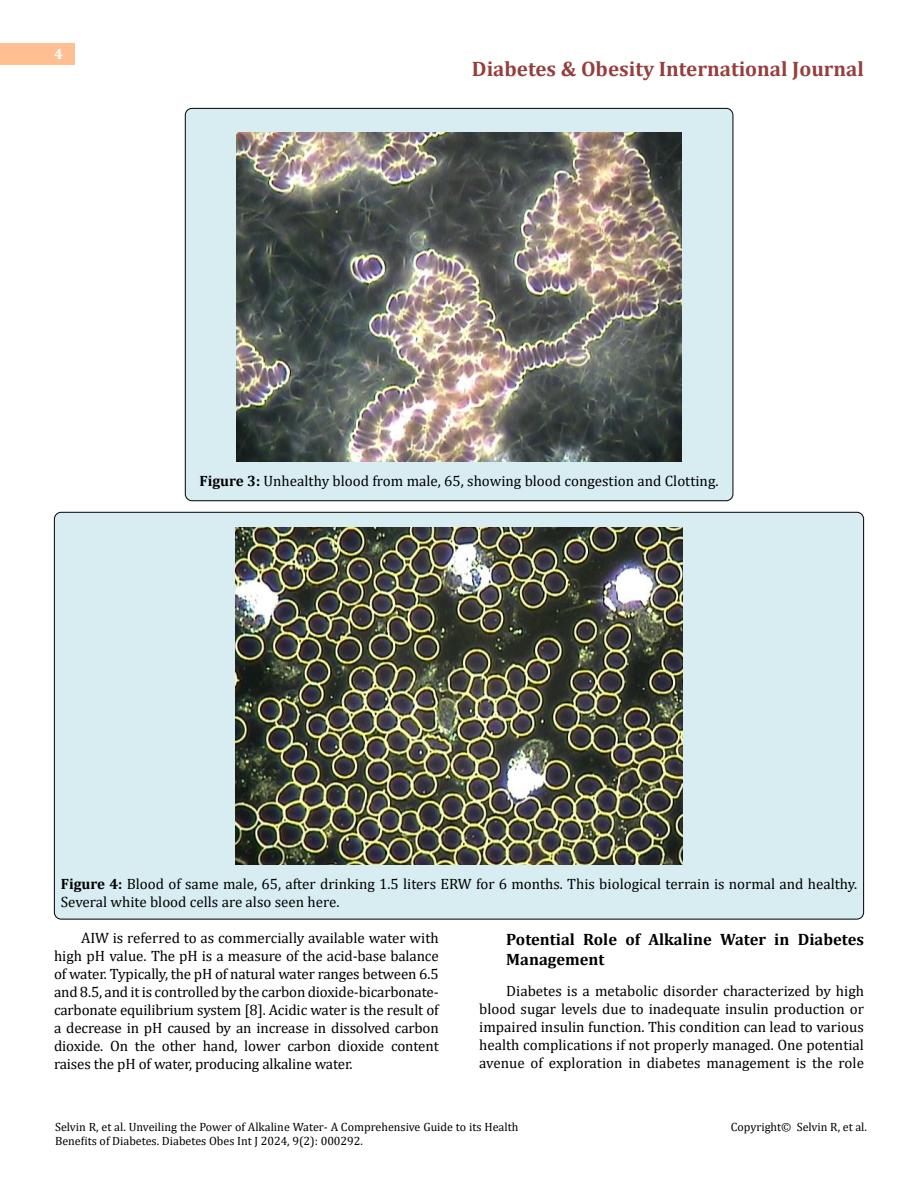
<style>
.page{position:relative;width:918px;height:1188px;background:#fff}
.page>*{position:absolute;margin:0;border:0;box-sizing:border-box;transform-origin:0 0}
.t1{font:700 21px "Cambria";color:#953f3c}
.t2{font:700 16.5px/19.8px "Cambria";color:#000}
.t3{font:15px/18px "Cambria";color:#000;text-align:justify}
.t4{font:700 15px "Cambria";color:#fff}
.t5{font:12px/14.4px "Cambria";color:#000}
.s1{font-weight:700}
</style>
<div class="page">
<div style="left:0;top:43px;width:75px;height:21px;background:#ffbf91"></div>
<div style="left:185px;top:108px;width:548px;height:393px;background:#d8edf2;border-radius:7px"></div>
<div style="left:54px;top:512px;width:810px;height:407px;background:#d8edf2;border-radius:7px"></div>
<img style="left:236px;top:132px;width:446px;height:329px">
<img style="left:236px;top:528px;width:446px;height:336px">
<p class="t4" style="left:54px;top:44px;width:10px">4</p>
<h1 class="t1" style="left:472px;top:54px;width:394px">Diabetes &amp; Obesity International Journal</h1>
<p class="t3" style="left:199px;top:472px;width:521px"><span class="s1">Figure 3:</span> Unhealthy blood from male, 65, showing blood congestion and Clotting.</p>
<p class="t3" style="left:61px;top:875px;width:798px"><span class="s1">Figure 4:</span> Blood of same male, 65, after drinking 1.5 liters ERW for 6 months. This biological terrain is normal and healthy.<br>Several white blood cells are also seen here.</p>
<p class="t3" style="left:54px;top:929px;width:386px;text-indent:27px">AIW is referred to as commercially available water with high pH value. The pH is a measure of the acid-base balance of water. Typically, the pH of natural water ranges between 6.5 and 8.5, and it is controlled by the carbon dioxide-bicarbonate&shy;carbonate equilibrium system [8]. Acidic water is the result of a decrease in pH caused by an increase in dissolved carbon dioxide. On the other hand, lower carbon dioxide content raises the pH of water, producing alkaline water.</p>
<p class="t2" style="left:506px;top:929px;width:359px">Potential Role of Alkaline Water in Diabetes<br>Management</p>
<p class="t3" style="left:479px;top:982px;width:386px;text-indent:27px">Diabetes is a metabolic disorder characterized by high blood sugar levels due to inadequate insulin production or impaired insulin function. This condition can lead to various health complications if not properly managed. One potential avenue of exploration in diabetes management is the role</p>
<p class="t5" style="left:55px;top:1120px;width:465px">Selvin R, et al. Unveiling the Power of Alkaline Water- A Comprehensive Guide to its Health<br>Benefits of Diabetes. Diabetes Obes Int J 2024, 9(2): 000292.</p>
<p class="t5" style="left:731px;top:1120px;width:138px">Copyright© Selvin R, et al.</p>
</div>
